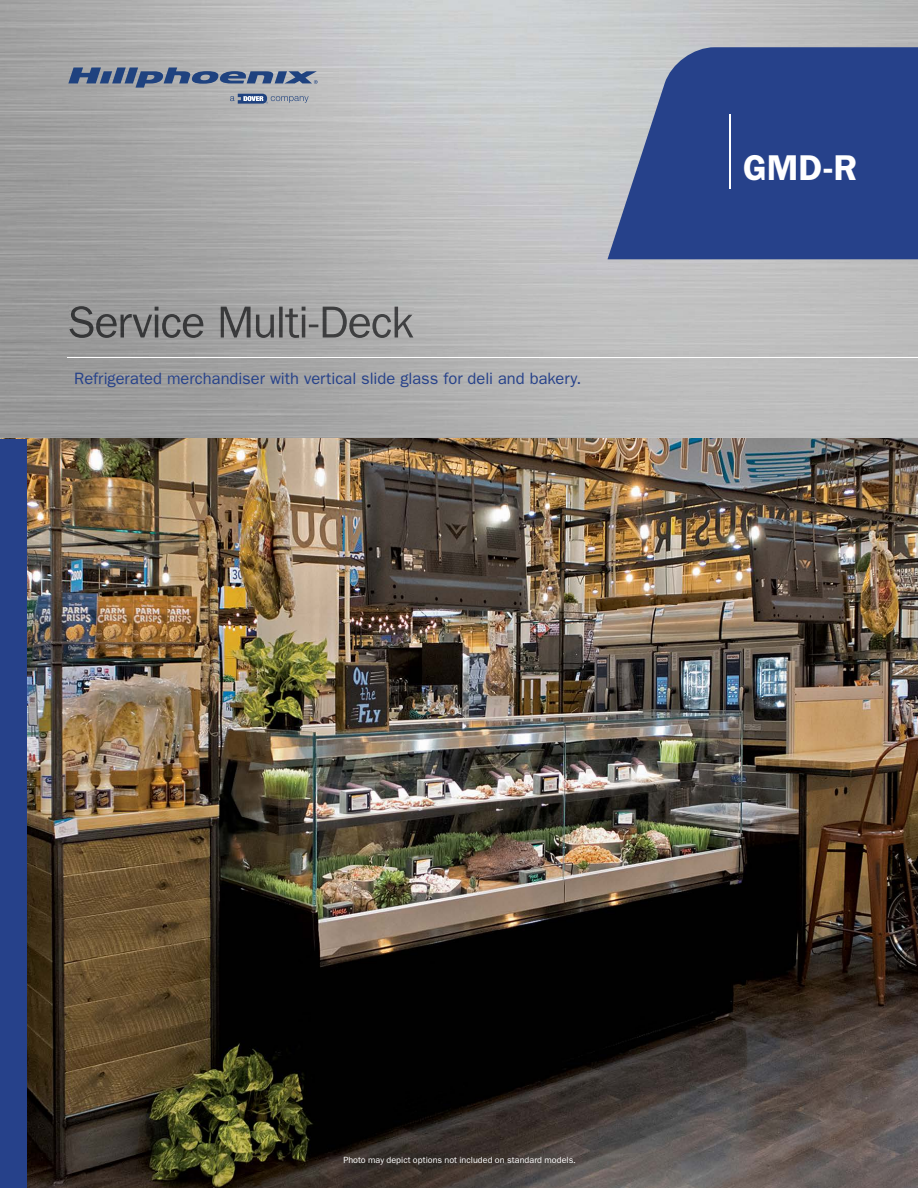
<style>
.page{position:relative;width:918px;height:1188px;background:#fff}
.page>*{position:absolute;margin:0;border:0;box-sizing:border-box;transform-origin:0 0}
.t1{font:600 36px "Franklin Gothic";color:#fff}
.t2{font:16.5px "Franklin Gothic";color:#26418a}
.t3{font:9px "Franklin Gothic";letter-spacing:.005em;color:#fff}
</style>
<div class="page">
<img style="left:0;top:0;width:918px;height:439px">
<img style="left:27px;top:439px;width:891px;height:749px">
<svg style="left:608px;top:47px;width:310px;height:212px;background:#385191"></svg>
<img style="left:69px;top:306px;width:344px;height:32px">
<hr style="left:68px;top:357px;width:850px;height:1px;background:#fff">
<hr style="left:730px;top:115px;width:1px;height:74px;background:#fff">
<div style="left:0;top:439px;width:27px;height:749px;background:#26418a"></div>
<svg style="left:68px;top:68px;width:250px;height:20px;background:#70809b"></svg>
<svg style="left:230px;top:94px;width:79px;height:10px"></svg>
<p class="t2" style="left:74px;top:369px;width:509px">Refrigerated merchandiser with vertical slide glass for deli and bakery.</p>
<h1 class="t1" style="left:743px;top:147px;width:116px">GMD-R</h1>
<p class="t3" style="left:343px;top:1155px;width:234px">Photo may depict options not included on standard models.</p>
</div>
